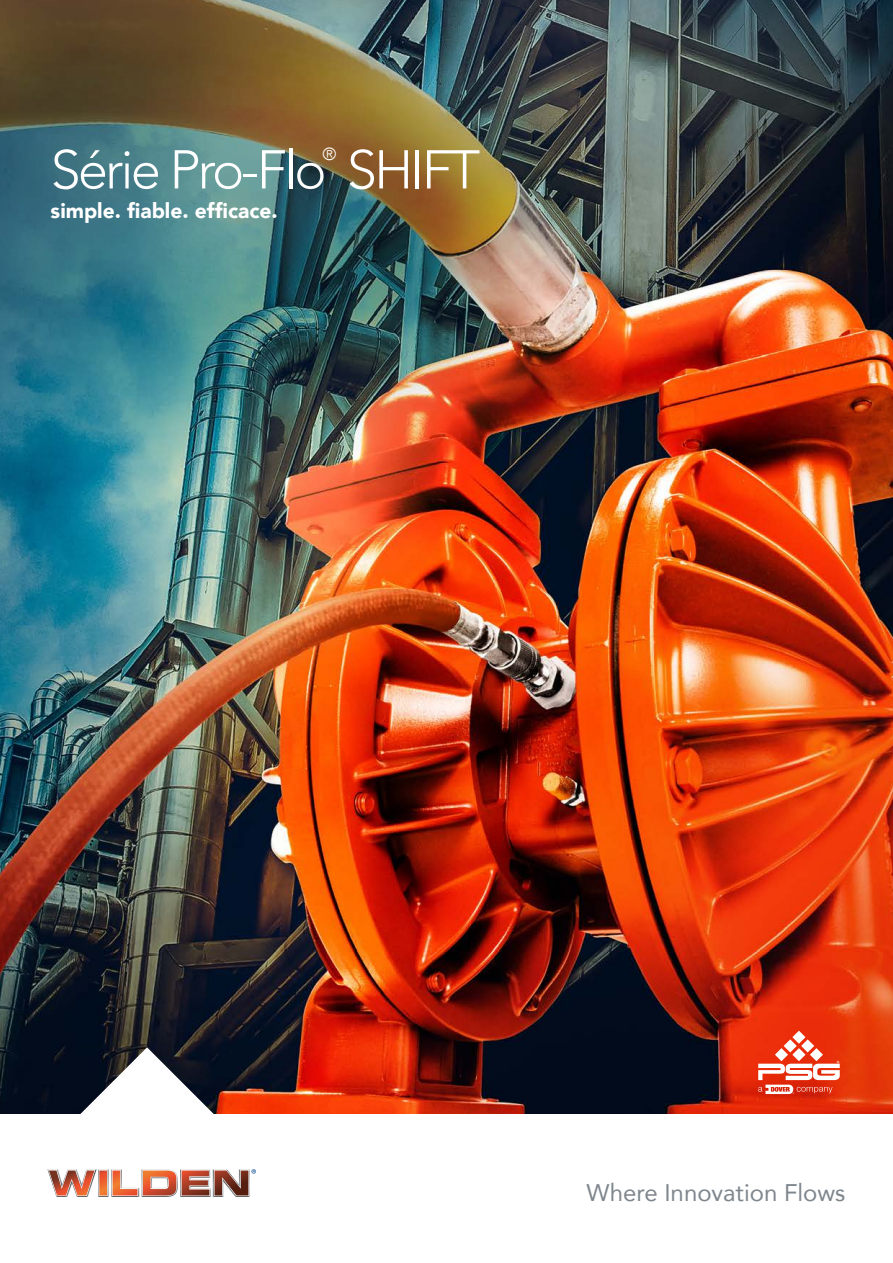
<style>
.page{position:relative;width:893px;height:1263px;background:#fff}
.page>*{position:absolute;margin:0;border:0;box-sizing:border-box;transform-origin:0 0}
.t1{font:300 54px "Avenir";letter-spacing:-.05em;color:#fff}
.t2{font:24px "Avenir";color:#7e868d}
.t3{font:900 21px "Avenir";color:#fff}
.t4{font:300 17.55px "Avenir";color:#fff}
</style>
<div class="page">
<img style="left:0;top:0;width:893px;height:1114px">
<svg style="left:758px;top:1031px;width:82px;height:63px"></svg>
<svg style="left:47px;top:1047px;width:209px;height:150px"></svg>
<div style="left:0;top:28px;width:597px;height:314px;background:#7e868d;opacity:.16"></div>
<h1 class="t1" style="left:51px;top:138px;width:431px">Série Pro-Flo SHIFT</h1>
<p class="t4" style="left:322px;top:144px;width:15px">®</p>
<p class="t3" style="left:51px;top:193px;width:229px">simple. fiable. efficace.</p>
<p class="t2" style="left:587px;top:1173px;width:260px">Where Innovation Flows</p>
</div>
